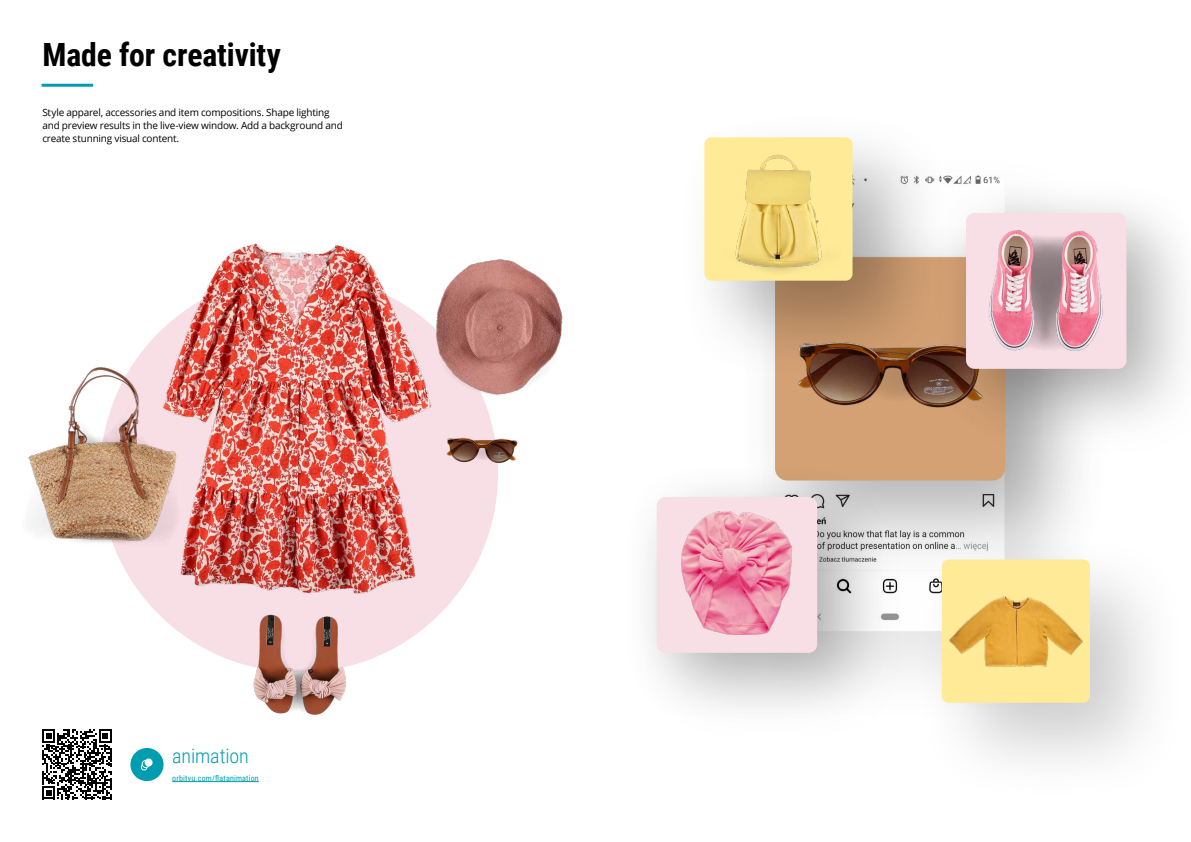
<style>
.page{position:relative;width:1191px;height:842px;background:#fff}
.page>*{position:absolute;margin:0;border:0;box-sizing:border-box;transform-origin:0 0}
.t1{font:700 32px "Roboto Condensed";letter-spacing:-.005em;color:#000}
.t2{font:300 20px "Roboto Condensed";letter-spacing:-.005em;color:#009db1}
.t3{font:10px/13px "Open Sans";letter-spacing:-.02em;color:#000}
.t4{font:8px "Roboto Condensed";letter-spacing:.025em;color:#009db1}
</style>
<div class="page">
<div style="left:736px;top:218px;width:376px;height:370px;background:#000;opacity:.3"></div>
<div style="left:775px;top:257px;width:230px;height:223px;background:#d4a174;border-radius:12px"></div>
<img style="left:798px;top:380px;width:128px;height:26px">
<div style="left:938px;top:186px;width:253px;height:282px;background:#000;opacity:.1"></div>
<div style="left:926px;top:173px;width:265px;height:271px;background:#000;opacity:.25"></div>
<div style="left:966px;top:213px;width:160px;height:156px;background:#f8dee5;border-radius:9px"></div>
<img style="left:988px;top:230px;width:115px;height:121px">
<div style="left:629px;top:470px;width:287px;height:282px;background:#000;opacity:.1"></div>
<div style="left:617px;top:457px;width:275px;height:271px;background:#000;opacity:.25"></div>
<div style="left:656px;top:497px;width:161px;height:156px;background:#f8dee5;border-radius:9px"></div>
<img style="left:1125px;top:284px;width:55px;height:80px">
<div style="left:914px;top:532px;width:275px;height:270px;background:#000;opacity:.2"></div>
<div style="left:942px;top:559px;width:148px;height:144px;background:#ffea97;border-radius:7px"></div>
<div style="left:677px;top:110px;width:275px;height:270px;background:#000;opacity:.3"></div>
<div style="left:704px;top:137px;width:148px;height:144px;background:#ffea97;border-radius:7px"></div>
<img style="left:685px;top:152px;width:138px;height:125px">
<div style="left:100px;top:275px;width:398px;height:397px;background:#f8dee5;border-radius:50%"></div>
<img style="left:446px;top:437px;width:71px;height:27px">
<img style="left:167px;top:243px;width:265px;height:350px">
<img style="left:382px;top:249px;width:181px;height:152px">
<img style="left:199px;top:614px;width:200px;height:101px">
<img style="left:28px;top:354px;width:220px;height:193px">
<div style="left:130px;top:748px;width:34px;height:33px;background:#009db1;border-radius:50%"></div>
<hr style="left:172px;top:781px;width:87px;height:1px;background:#009db1">
<svg style="left:145px;top:758px;width:8px;height:8px"></svg>
<div style="left:141px;top:760px;width:9px;height:8px;border:1px solid #fff;border-radius:50%"></div>
<svg style="left:141px;top:764px;width:7px;height:7px"></svg>
<svg style="left:42px;top:729px;width:70px;height:70px"></svg>
<img style="left:681px;top:511px;width:110px;height:124px">
<img style="left:949px;top:596px;width:133px;height:71px">
<hr style="left:42px;top:84px;width:51px;height:3px;background:#009db1">
<h1 class="t1" style="left:42px;top:33px;width:240px">Made for creativity</h1>
<p class="t3" style="left:42px;top:106px;width:302px">Style apparel, accessories and item compositions. Shape lighting and preview results in the live-view window. Add a background and create stunning visual content.</p>
<h2 class="t2" style="left:172px;top:742px;width:78px">animation</h2>
<p class="t4" style="left:172px;top:772px;width:88px">orbitvu.com/flatanimation</p>
</div>
